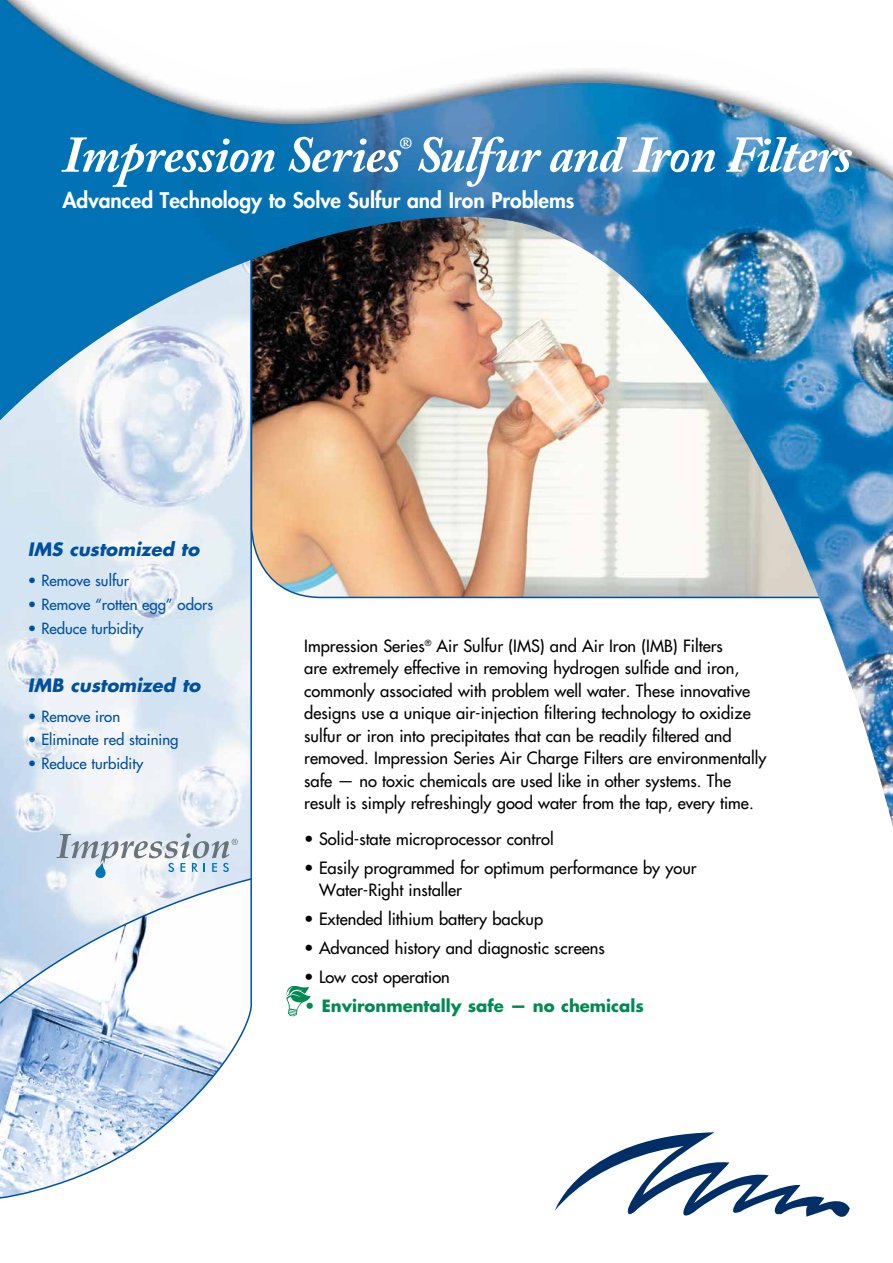
<style>
.page{position:relative;width:893px;height:1263px;background:#fff}
.page>*{position:absolute;margin:0;border:0;box-sizing:border-box;transform-origin:0 0}
.t1{font:italic 700 51px "Adobe Caslon Pro";letter-spacing:-.015em;color:#fff}
.t2{font:800 21px "Futura Std";color:#fff}
.t3{font:italic 700 18px "Futura Std";color:#00509e}
.t4{font:500 16.5px/22.5px "Futura Std";color:#000}
.t5{font:700 16.5px "Futura Std";color:#008a52}
.t6{font:500 15px "Futura Std";color:#00509e}
</style>
<div class="page">
<svg style="left:253px;top:420px;width:250px;height:178px;background:#e4bf9e"></svg>
<svg style="left:0;top:420px;width:253px;height:779px"></svg>
<img style="left:0;top:0;width:503px;height:420px">
<img style="left:503px;top:69px;width:390px;height:757px">
<svg style="left:286px;top:985px;width:25px;height:32px"></svg>
<svg style="left:555px;top:1132px;width:295px;height:85px"></svg>
<h1 class="t1" style="left:62px;top:124px;width:791px">Impression Series<sup>®</sup> Sulfur and Iron Filters</h1>
<p class="t2" style="left:62px;top:187px;width:514px">Advanced Technology to Solve Sulfur and Iron Problems</p>
<p class="t3" style="left:28px;top:537px;width:173px">IMS customized to</p>
<p class="t6" style="left:28px;top:571px;width:103px">• Remove sulfur</p>
<p class="t6" style="left:28px;top:595px;width:187px">• Remove “rotten egg” odors</p>
<p class="t6" style="left:28px;top:619px;width:117px">• Reduce turbidity</p>
<p class="t3" style="left:28px;top:673px;width:174px">IMB customized to</p>
<p class="t6" style="left:28px;top:707px;width:94px">• Remove iron</p>
<p class="t6" style="left:28px;top:730px;width:152px">• Eliminate red staining</p>
<p class="t6" style="left:28px;top:754px;width:117px">• Reduce turbidity</p>
<p class="t4" style="left:304px;top:634px;width:464px">Impression Series<sup>®</sup> Air Sulfur (IMS) and Air Iron (IMB) Filters<br>are extremely effective in removing hydrogen sulfide and iron, commonly associated with problem well water. These innovative designs use a unique air-injection filtering technology to oxidize sulfur or iron into precipitates that can be readily filtered and removed. Impression Series Air Charge Filters are environmentally safe — no toxic chemicals are used like in other systems. The result is simply refreshingly good water from the tap, every time.</p>
<p class="t4" style="left:304px;top:827px;width:251px">• Solid-state microprocessor control</p>
<p class="t4" style="left:319px;top:856px;width:379px;text-indent:-15px">• Easily programmed for optimum performance by your<br>Water-Right installer</p>
<p class="t4" style="left:304px;top:908px;width:240px">• Extended lithium battery backup</p>
<p class="t4" style="left:304px;top:937px;width:302px">• Advanced history and diagnostic screens</p>
<p class="t4" style="left:304px;top:966px;width:147px">• Low cost operation</p>
<p class="t5" style="left:304px;top:995px;width:341px">• Environmentally safe — no chemicals</p>
</div>
